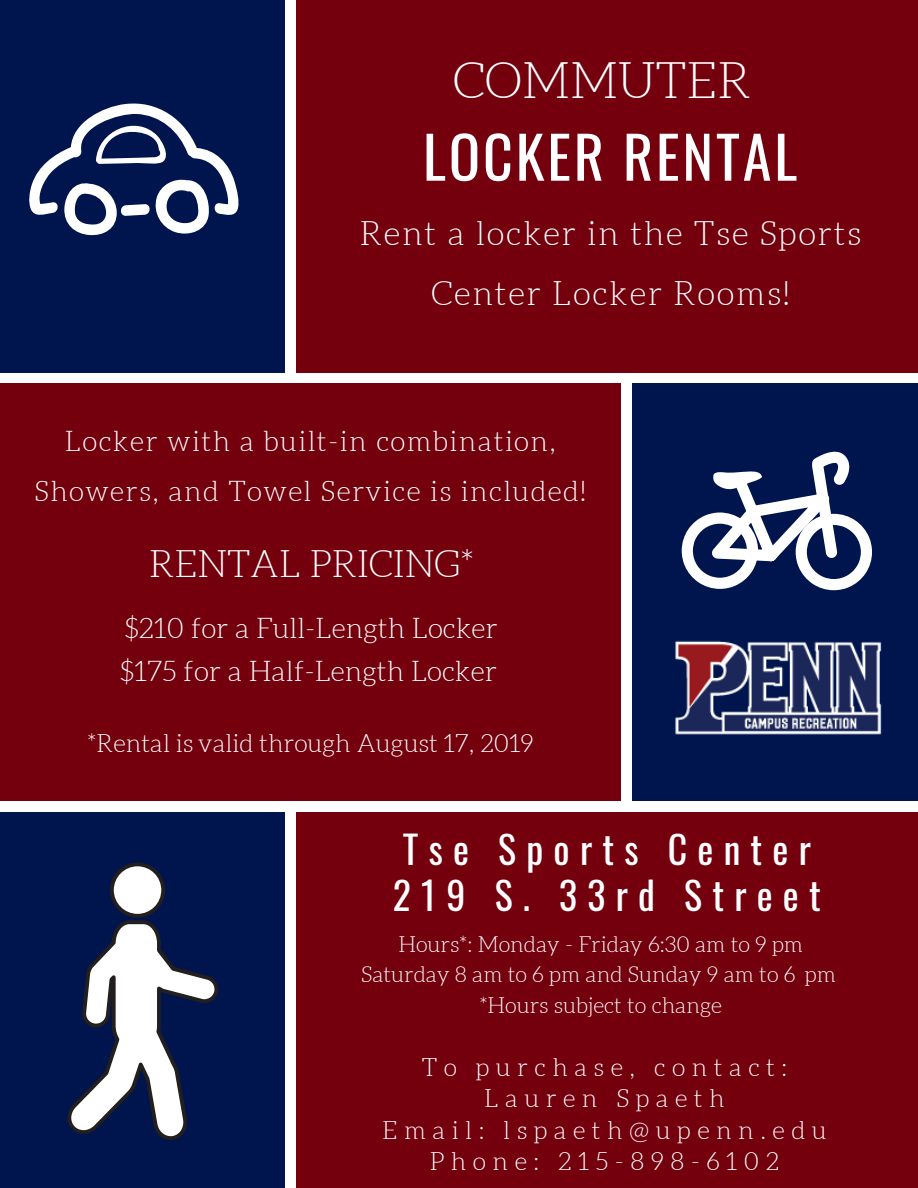
<style>
.page{position:relative;width:918px;height:1188px;background:#fff}
.page>*{position:absolute;margin:0;border:0;box-sizing:border-box;transform-origin:0 0}
.t1{font:58.05px "Oswald";letter-spacing:.05em;color:#fff}
.t2{font:300 49.8px "Aleo";color:#fff}
.t3{font:37.95px/46.2px "Oswald";letter-spacing:.27em;color:#fff}
.t4{font:300 37.35px "Aleo";color:#fff}
.t5{font:300 33.15px/59.7px "Aleo";letter-spacing:.05em;color:#fff;text-align:center}
.t6{font:300 28.05px/50.7px "Aleo";letter-spacing:.05em;color:#fff;text-align:center}
.t7{font:300 28.05px/42.8px "Aleo";color:#fff}
.t8{font:300 24.9px/31.5px "Aleo";letter-spacing:.26em;color:#fff;text-align:center}
.t9{font:300 24.9px "Aleo";color:#fff}
.t10{font:300 21.75px/30.3px "Aleo";color:#fff;text-align:center}
</style>
<div class="page">
<div style="left:0;top:0;width:285px;height:372px;background:#00144d"></div>
<div style="left:296px;top:0;width:622px;height:372px;background:#74000e"></div>
<div style="left:0;top:384px;width:621px;height:417px;background:#74000e"></div>
<div style="left:0;top:812px;width:285px;height:376px;background:#00144d"></div>
<div style="left:296px;top:812px;width:622px;height:376px;background:#74000e"></div>
<svg style="left:29px;top:104px;width:209px;height:131px"></svg>
<div style="left:112px;top:864px;width:51px;height:52px;background:#fff;border-radius:50%"></div>
<div style="left:110px;top:862px;width:55px;height:56px;border:4px solid #231f1f;border-radius:50%"></div>
<svg style="left:67px;top:920px;width:152px;height:220px"></svg>
<img style="left:451px;top:372px;width:467px;height:429px">
<h2 class="t2" style="left:453px;top:53px;width:300px">COMMUTER</h2>
<h1 class="t1" style="left:423px;top:111px;width:376px">LOCKER RENTAL</h1>
<h3 class="t5" style="left:360px;top:204px;width:503px">Rent a locker in the Tse Sports<br>Center Locker Rooms!</h3>
<p class="t6" style="left:35px;top:416px;width:553px">Locker with a built-in combination,<br>Showers, and Towel Service is included!</p>
<h3 class="t4" style="left:149px;top:544px;width:327px">RENTAL PRICING*</h3>
<p class="t7" style="left:120px;top:607px;width:379px">$210 for a Full-Length Locker $175 for a Half-Length Locker</p>
<p class="t9" style="left:87px;top:729px;width:448px">*Rental is valid through August 17, 2019</p>
<h3 class="t3" style="left:393px;top:825px;width:429px">Tse Sports Center<br>219 S. 33rd Street</h3>
<p class="t10" style="left:361px;top:929px;width:476px">Hours*: Monday - Friday 6:30 am to 9 pm<br>Saturday 8 am to 6 pm and Sunday 9 am to 6 pm *Hours subject to change</p>
<p class="t8" style="left:382px;top:1052px;width:446px">To purchase, contact:<br>Lauren Spaeth<br>Email: lspaeth@upenn.edu<br>Phone: 215-898-6102</p>
</div>
